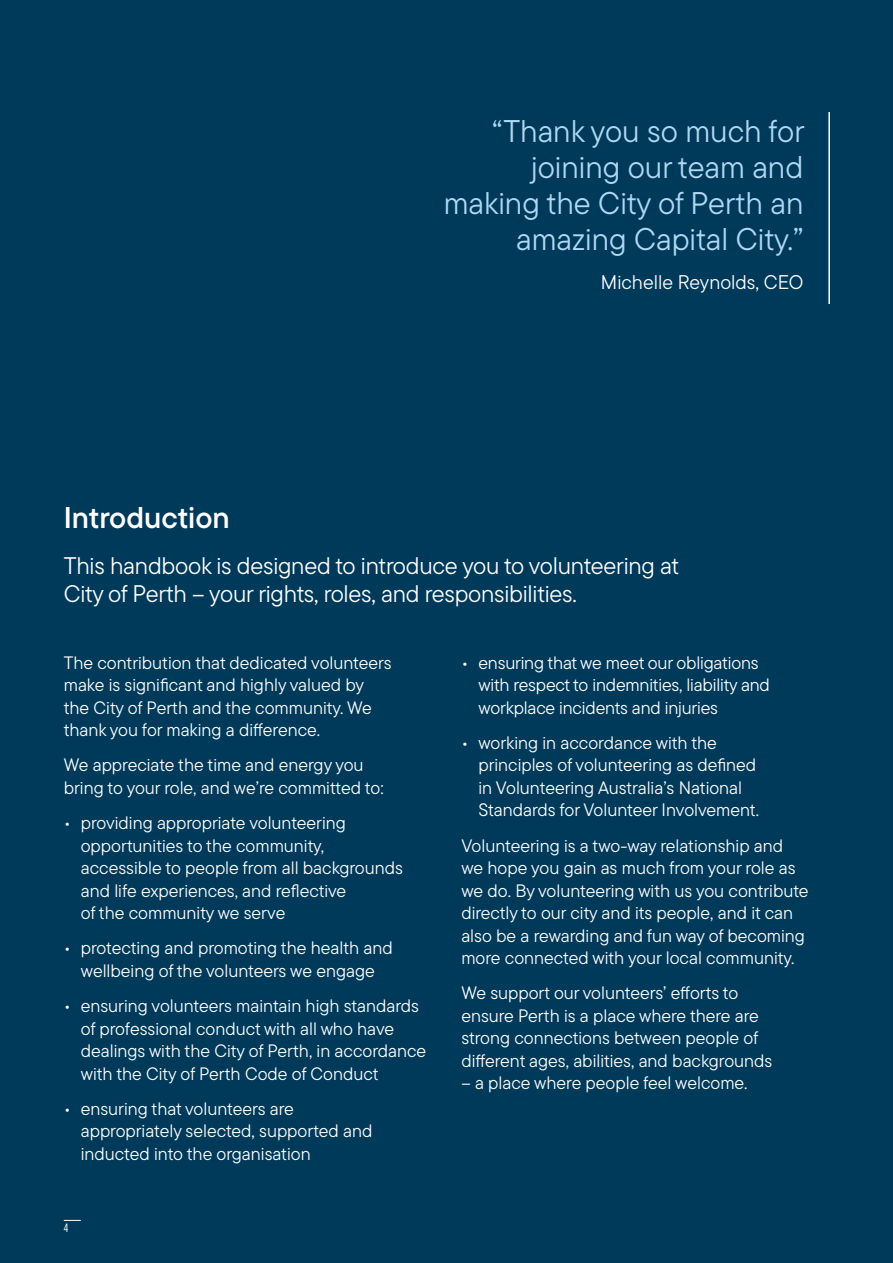
<style>
.page{position:relative;width:893px;height:1263px;background:#003a5b}
.page>*{position:absolute;margin:0;border:0;box-sizing:border-box;transform-origin:0 0}
.Body{font:31.35px/36px "TT Commons Pro";color:#b1d8f2;text-align:right}
.Heading_2{font:30px "TT Commons Pro Db";color:#fff}
.Intro{font:24px/28.5px "TT Commons Pro";letter-spacing:-.01em;color:#fff}
.Body-2{font:19.8px "TT Commons Pro";color:#fff}
.Body-3{font:18px/22.5px "TT Commons Pro";color:#fff}
.t1{font:12px "TT Commons Pro Cond";color:#fff}
</style>
<div class="page">
<hr style="left:828px;top:112px;width:2px;height:192px;background:#fff">
<svg style="left:64px;top:1220px;width:17px;height:1px"></svg>
<p class="Body" style="left:444px;top:113px;width:362px">“Thank you so much for joining our team and making the City of Perth an amazing Capital City.”</p>
<p class="Body-2" style="left:601px;top:268px;width:204px">Michelle Reynolds, CEO</p>
<p class="Heading_2" style="left:64px;top:496px;width:167px">Introduction</p>
<p class="Intro" style="left:64px;top:551px;width:617px">This handbook is designed to introduce you to volunteering at<br>City of Perth – your rights, roles, and responsibilities.</p>
<p class="Body-3" style="left:64px;top:651px;width:329px">The contribution that dedicated volunteers make is significant and highly valued by the City of Perth and the community. We thank you for making a difference.</p>
<p class="Body-3" style="left:64px;top:754px;width:321px">We appreciate the time and energy you bring to your role, and we’re committed to:</p>
<p class="Body-3" style="left:81px;top:811px;width:324px;text-indent:-17px">• providing appropriate volunteering opportunities to the community, accessible to people from all backgrounds and life experiences, and reflective<br>of the community we serve</p>
<p class="Body-3" style="left:64px;top:937px;width:331px;text-align:center">• protecting and promoting the health and wellbeing of the volunteers we engage</p>
<p class="Body-3" style="left:81px;top:995px;width:347px;text-indent:-17px">• ensuring volunteers maintain high standards of professional conduct with all who have dealings with the City of Perth, in accordance with the City of Perth Code of Conduct</p>
<p class="Body-3" style="left:81px;top:1097px;width:293px;text-indent:-17px">• ensuring that volunteers are appropriately selected, supported and inducted into the organisation</p>
<p class="t1" style="left:64px;top:1219px;width:6px">4</p>
<p class="Body-3" style="left:478px;top:651px;width:293px;text-indent:-17px">• ensuring that we meet our obligations with respect to indemnities, liability and workplace incidents and injuries</p>
<p class="Body-3" style="left:478px;top:731px;width:282px;text-indent:-17px">• working in accordance with the principles of volunteering as defined in Volunteering Australia’s National Standards for Volunteer Involvement.</p>
<p class="Body-3" style="left:461px;top:834px;width:349px">Volunteering is a two-way relationship and we hope you gain as much from your role as we do. By volunteering with us you contribute directly to our city and its people, and it can also be a rewarding and fun way of becoming more connected with your local community.</p>
<p class="Body-3" style="left:461px;top:982px;width:313px">We support our volunteers’ efforts to ensure Perth is a place where there are strong connections between people of different ages, abilities, and backgrounds</p>
<p class="Body-3" style="left:461px;top:1072px;width:288px">– a place where people feel welcome.</p>
</div>
